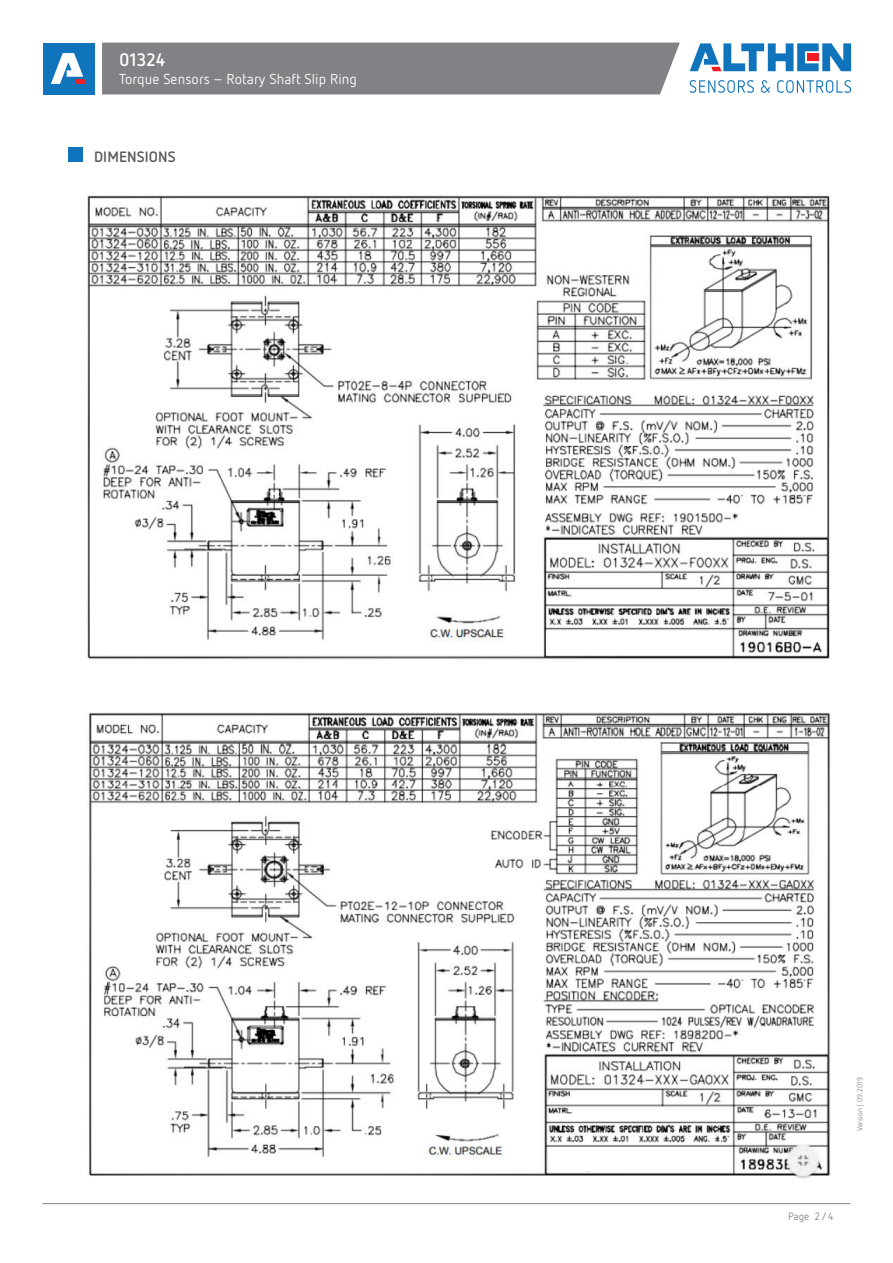
<style>
.page{position:relative;width:893px;height:1263px;background:#fff}
.page>*{position:absolute;margin:0;border:0;box-sizing:border-box;transform-origin:0 0}
._1Head_12pf_Bold{font:700 18px "Netto OT";color:#fff}
.Fliesstext_Head_10p{font:700 15px "Netto OT";letter-spacing:.01em;color:#57585a}
._1Head_12pf_Bold-2{font:14.4px "Netto OT";letter-spacing:.005em;color:#fff}
.t1{font:10.5px "Netto OT";color:#808285}
.t2{font:7.5px "Netto OT";color:#808285}
</style>
<div class="page">
<hr style="left:43px;top:1203px;width:807px;height:1px;background:#808285">
<div style="left:43px;top:43px;width:51px;height:51px;background:#1074bc"></div>
<svg style="left:51px;top:53px;width:35px;height:31px"></svg>
<svg style="left:690px;top:80px;width:64px;height:13px"></svg>
<svg style="left:761px;top:80px;width:9px;height:13px"></svg>
<svg style="left:777px;top:80px;width:74px;height:13px"></svg>
<svg style="left:690px;top:43px;width:161px;height:28px"></svg>
<div style="left:102px;top:43px;width:578px;height:51px;background:#808285"></div>
<div style="left:68px;top:147px;width:15px;height:15px;background:#1074bc"></div>
<img style="left:87px;top:195px;width:743px;height:464px">
<img style="left:88px;top:712px;width:742px;height:467px">
<div style="left:546px;top:631px;width:184px;height:24px;background:#fff"></div>
<div style="left:548px;top:1148px;width:184px;height:23px;background:#fff"></div>
<p class="_1Head_12pf_Bold" style="left:119px;top:49px;width:48px">01324</p>
<p class="_1Head_12pf_Bold-2" style="left:119px;top:70px;width:239px">Torque Sensors – Rotary Shaft Slip Ring</p>
<p class="Fliesstext_Head_10p" style="left:94px;top:147px;width:83px">DIMENSIONS</p>
<p class="t2" style="left:855px;top:1131px;width:55px;rotate:-90deg">Version | 09.2019</p>
<p class="t1" style="left:788px;top:1210px;width:47px">Page 2 / 4</p>
</div>
